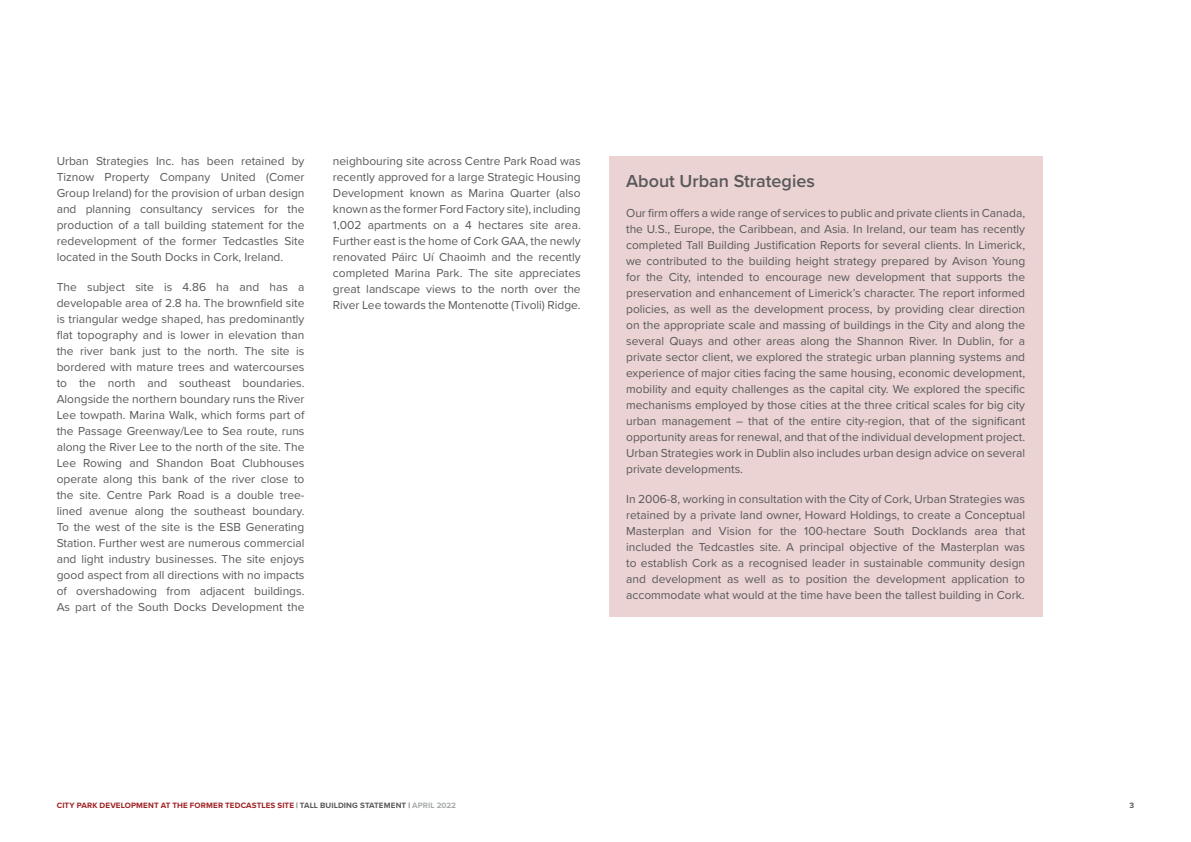
<style>
.page{position:relative;width:1191px;height:842px;background:#fff}
.page>*{position:absolute;margin:0;border:0;box-sizing:border-box;transform-origin:0 0}
.t1{font:600 18px "Proxima Nova";color:#58595b}
.Body_Text{font:12px/16px "Proxima Nova";color:#58595b;text-align:justify}
.t2{font:700 8px "Proxima Nova";letter-spacing:.02em;color:#9f1f22}
.t3{font:700 8px "Proxima Nova";color:#58595b}
.s1{color:#58595b}
.s2{color:#a7aaac}
</style>
<div class="page">
<div style="left:609px;top:156px;width:433px;height:460px;background:#ebd2d3"></div>
<p class="Body_Text" style="left:57px;top:153px;width:249px">Urban Strategies Inc. has been retained by Tiznow Property Company United (Comer Group Ireland) for the provision of urban design and planning consultancy services for the production of a tall building statement for the redevelopment of the former Tedcastles Site located in the South Docks in Cork, Ireland.</p>
<p class="Body_Text" style="left:57px;top:279px;width:249px">The subject site is 4.86 ha and has a developable area of 2.8 ha. The brownfield site is triangular wedge shaped, has predominantly flat topography and is lower in elevation than the river bank just to the north. The site is bordered with mature trees and watercourses to the north and southeast boundaries.<br>Alongside the northern boundary runs the River Lee towpath. Marina Walk, which forms part of the Passage Greenway/Lee to Sea route, runs along the River Lee to the north of the site. The Lee Rowing and Shandon Boat Clubhouses operate along this bank of the river close to the site. Centre Park Road is a double tree&shy;lined avenue along the southeast boundary.<br>To the west of the site is the ESB Generating Station. Further west are numerous commercial and light industry businesses. The site enjoys good aspect from all directions with no impacts of overshadowing from adjacent buildings.<br>As part of the South Docks Development the</p>
<p class="Body_Text" style="left:333px;top:153px;width:249px">neighbouring site across Centre Park Road was recently approved for a large Strategic Housing Development known as Marina Quarter (also known as the former Ford Factory site), including 1,002 apartments on a 4 hectares site area.<br>Further east is the home of Cork GAA, the newly renovated Páirc Uí Chaoimh and the recently completed Marina Park. The site appreciates great landscape views to the north over the River Lee towards the Montenotte (Tivoli) Ridge.</p>
<h2 class="t1" style="left:626px;top:168px;width:190px">About Urban Strategies</h2>
<p class="Body_Text" style="left:626px;top:205px;width:400px">Our firm offers a wide range of services to public and private clients in Canada, the U.S., Europe, the Caribbean, and Asia. In Ireland, our team has recently completed Tall Building Justification Reports for several clients. In Limerick, we contributed to the building height strategy prepared by Avison Young for the City, intended to encourage new development that supports the preservation and enhancement of Limerick’s character. The report informed policies, as well as the development process, by providing clear direction on the appropriate scale and massing of buildings in the City and along the several Quays and other areas along the Shannon River. In Dublin, for a private sector client, we explored the strategic urban planning systems and experience of major cities facing the same housing, economic development, mobility and equity challenges as the capital city. We explored the specific mechanisms employed by those cities at the three critical scales for big city urban management – that of the entire city-region, that of the significant opportunity areas for renewal, and that of the individual development project.<br>Urban Strategies work in Dublin also includes urban design advice on several private developments.</p>
<p class="Body_Text" style="left:626px;top:491px;width:400px">In 2006-8, working in consultation with the City of Cork, Urban Strategies was retained by a private land owner, Howard Holdings, to create a Conceptual Masterplan and Vision for the 100-hectare South Docklands area that included the Tedcastles site. A principal objective of the Masterplan was to establish Cork as a recognised leader in sustainable community design and development as well as to position the development application to accommodate what would at the time have been the tallest building in Cork.</p>
<p class="t2" style="left:57px;top:799px;width:401px">CITY PARK DEVELOPMENT AT THE FORMER TEDCASTLES SITE <span class="s1">| TALL BUILDING STATEMENT |</span> <span class="s2">APRIL 2022</span></p>
<p class="t3" style="left:1129px;top:799px;width:6px">3</p>
</div>
